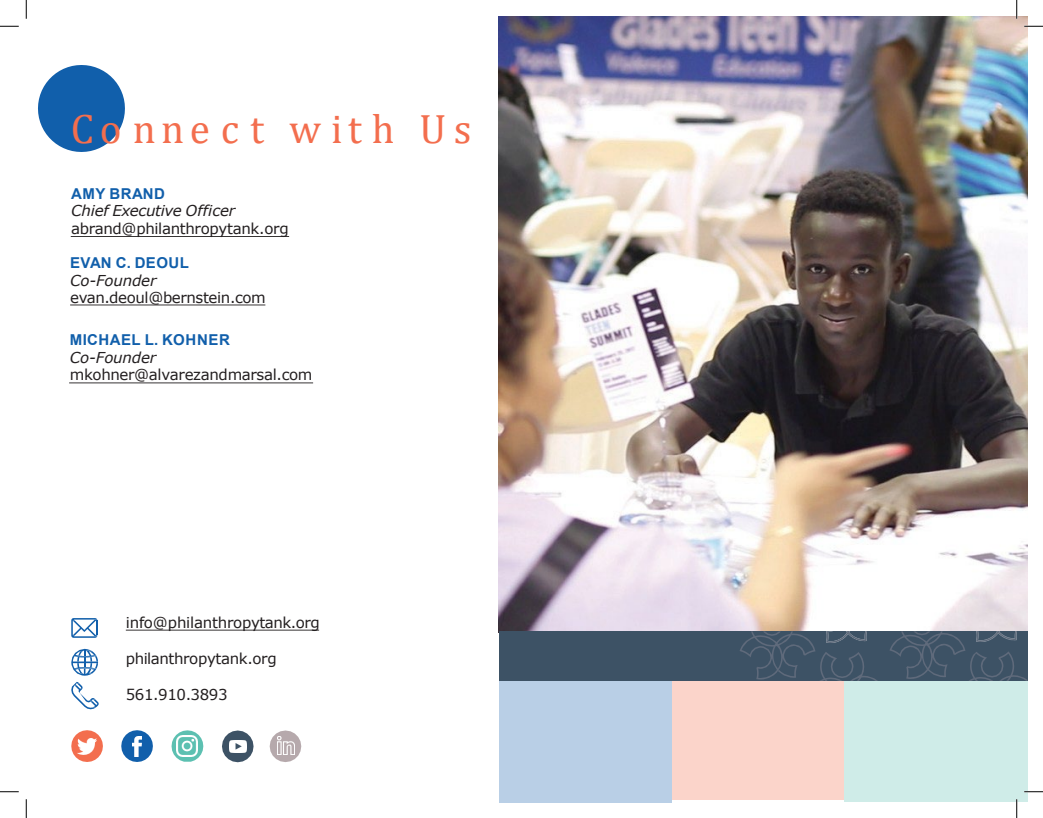
<style>
.page{position:relative;width:1043px;height:818px;background:#fff}
.page>*{position:absolute;margin:0;border:0;box-sizing:border-box;transform-origin:0 0}
.t1{font:41.25px "Cambria";letter-spacing:.215em;color:#f36e4e}
.t2{font:15px/17.6px "Verdana";letter-spacing:-.025em;color:#231f20}
.t3{font:700 15px "Arial";letter-spacing:.03em;color:#115fab}
.t4{font:italic 15px "Verdana";letter-spacing:-.015em;color:#231f20}
.s1{font-family:"Arial";font-weight:700;color:#115fab}
.s2{font-style:italic}
</style>
<div class="page">
<svg style="left:270px;top:730px;width:31px;height:32px"></svg>
<img style="left:277px;top:736px;width:17px;height:18px">
<svg style="left:70px;top:304px;width:195px;height:1px"></svg>
<svg style="left:126px;top:629px;width:193px;height:1px"></svg>
<svg style="left:38px;top:65px;width:87px;height:87px"></svg>
<svg style="left:71px;top:730px;width:32px;height:32px"></svg>
<img style="left:77px;top:738px;width:20px;height:16px">
<svg style="left:121px;top:730px;width:32px;height:32px"></svg>
<img style="left:132px;top:736px;width:10px;height:20px">
<svg style="left:171px;top:730px;width:32px;height:31px"></svg>
<img style="left:177px;top:735px;width:21px;height:21px">
<svg style="left:222px;top:730px;width:31px;height:32px"></svg>
<img style="left:229px;top:740px;width:17px;height:12px">
<img style="left:499px;top:16px;width:529px;height:616px">
<div style="left:844px;top:680px;width:183px;height:121px;background:#cfece8"></div>
<div style="left:671px;top:680px;width:172px;height:119px;background:#fbd4ca"></div>
<div style="left:499px;top:680px;width:172px;height:122px;background:#b9cfe6"></div>
<div style="left:499px;top:631px;width:528px;height:50px;background:#3d5265"></div>
<svg style="left:890px;top:631px;width:137px;height:50px"></svg>
<svg style="left:740px;top:631px;width:138px;height:50px"></svg>
<svg style="left:1024px;top:25px;width:18px;height:2px"></svg>
<svg style="left:1024px;top:790px;width:18px;height:2px"></svg>
<svg style="left:1015px;top:0;width:2px;height:19px"></svg>
<svg style="left:1015px;top:799px;width:2px;height:19px"></svg>
<svg style="left:71px;top:618px;width:26px;height:19px"></svg>
<svg style="left:71px;top:648px;width:27px;height:27px"></svg>
<svg style="left:71px;top:682px;width:28px;height:27px"></svg>
<svg style="left:0;top:26px;width:19px;height:1px"></svg>
<svg style="left:0;top:791px;width:19px;height:1px"></svg>
<svg style="left:26px;top:0;width:1px;height:19px"></svg>
<svg style="left:26px;top:799px;width:1px;height:19px"></svg>
<svg style="left:71px;top:236px;width:218px;height:1px"></svg>
<svg style="left:69px;top:382px;width:244px;height:1px"></svg>
<h2 class="t1" style="left:71px;top:104px;width:402px">Connect with Us</h2>
<h2 class="t2" style="left:71px;top:184px;width:219px"><span class="s1">AMY BRAND<br></span><span class="s2">Chief Executive Officer </span>abrand@philanthropytank.org</h2>
<p class="t3" style="left:70px;top:252px;width:120px">EVAN C. DEOUL</p>
<p class="t4" style="left:70px;top:270px;width:88px">Co-Founder</p>
<p class="t2" style="left:70px;top:289px;width:197px">evan.deoul@bernstein.com</p>
<p class="t2" style="left:70px;top:331px;width:244px"><span class="s1">MICHAEL L. KOHNER<br></span><span class="s2">Co-Founder </span>mkohner@alvarezandmarsal.com</p>
<p class="t2" style="left:126px;top:614px;width:195px">info@philanthropytank.org</p>
<p class="t2" style="left:126px;top:650px;width:152px">philanthropytank.org</p>
<p class="t2" style="left:126px;top:686px;width:103px">561.910.3893</p>
</div>
